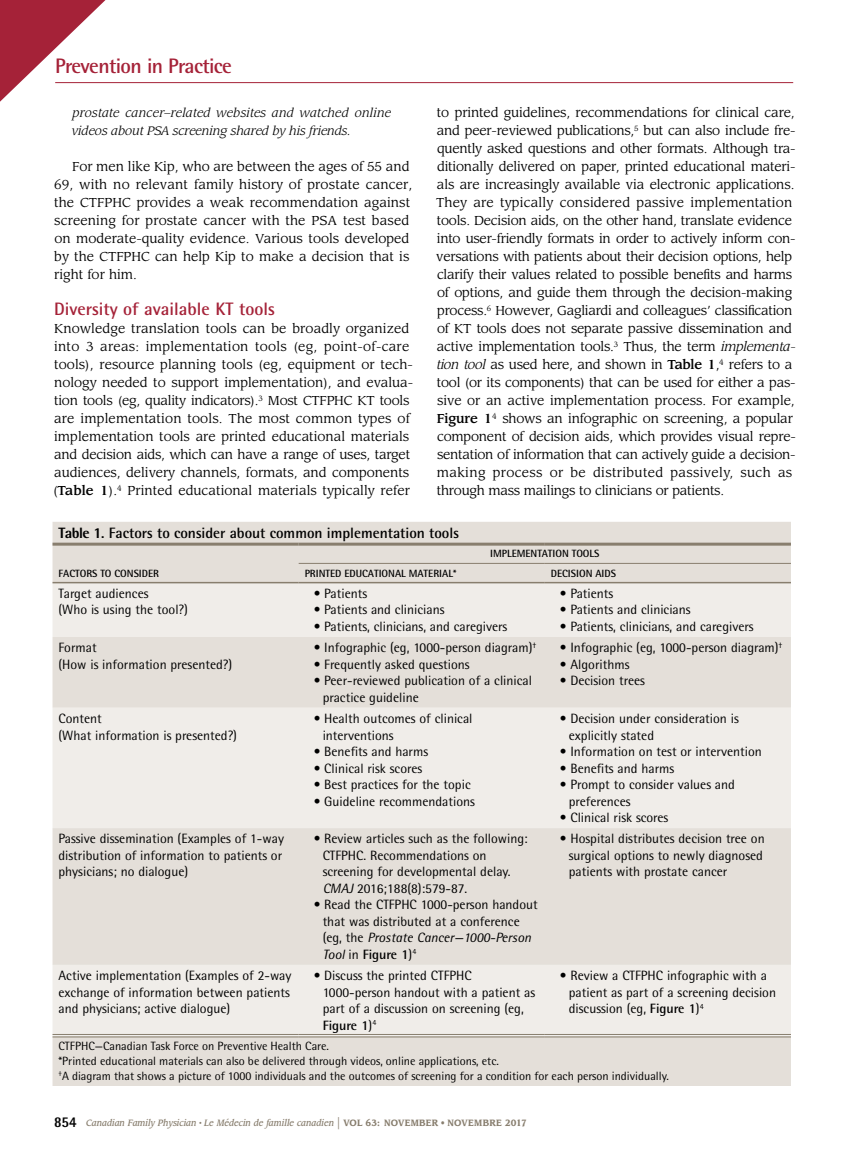
<style>
.page{position:relative;width:851px;height:1161px;background:#fff}
.page>*{position:absolute;margin:0;border:0;box-sizing:border-box;transform-origin:0 0}
.t1{font:700 21px "Rotis Semi Sans Std";letter-spacing:-.03em;color:#a52238}
.t2{font:700 18px "Rotis Semi Sans Std";color:#a52238}
.t3{font:700 15px "Rotis Semi Sans Std";color:#000}
.t4{font:13.5px/16.5px "Rotis Semi Sans Std";color:#000}
.t5{font:12.75px/18px "Leawood Std";letter-spacing:-.01em;color:#000}
.t6{font:12px/15px "Rotis Semi Sans Std";color:#000}
.t7{font:italic 12px/18px "Leawood Std";letter-spacing:.02em;color:#000}
.t8{font:700 10.5px "Rotis Semi Sans Std";color:#000}
.t9{font:italic 500 9px "Leawood Std";color:#887e6e;scale:.9 1}
.s1{font-weight:500}
.s2{font-style:italic}
.s3{font-weight:800}
.s4{font-weight:700}
.s5{font-family:"Rotis Semi Sans Std";font-weight:800;font-style:normal;font-size:15px;color:#000}
.s6{font-weight:400;font-style:normal;font-size:15px}
.s7{font-weight:700;font-style:normal}
.s8{font-weight:400;font-style:normal}
</style>
<div class="page">
<hr style="left:55px;top:82px;width:738px;height:1px;background:#a52238">
<svg style="left:0;top:0;width:127px;height:102px"></svg>
<div style="left:52px;top:522px;width:738px;height:564px;background:#e4dfd9"></div>
<svg style="left:52px;top:583px;width:738px;height:453px;background:#eae6e1"></svg>
<hr style="left:298px;top:543px;width:246px;height:3px;background:#887e6e">
<hr style="left:544px;top:543px;width:246px;height:3px;background:#887e6e">
<hr style="left:52px;top:543px;width:246px;height:3px;background:#887e6e">
<hr style="left:52px;top:582px;width:246px;height:1px;background:#887e6e">
<hr style="left:298px;top:563px;width:246px;height:1px;background:#887e6e">
<hr style="left:544px;top:563px;width:246px;height:1px;background:#887e6e">
<hr style="left:298px;top:582px;width:246px;height:1px;background:#887e6e">
<hr style="left:544px;top:582px;width:246px;height:1px;background:#887e6e">
<hr style="left:52px;top:1034px;width:246px;height:1px;background:#887e6e">
<hr style="left:52px;top:1037px;width:246px;height:1px;background:#887e6e">
<hr style="left:298px;top:1034px;width:246px;height:1px;background:#887e6e">
<hr style="left:298px;top:1037px;width:246px;height:1px;background:#887e6e">
<hr style="left:544px;top:1034px;width:246px;height:1px;background:#887e6e">
<hr style="left:544px;top:1037px;width:246px;height:1px;background:#887e6e">
<h1 class="t1" style="left:55px;top:53px;width:178px">Prevention in Practice</h1>
<p class="t7" style="left:72px;top:104px;width:320px">prostate cancer–related websites and watched online videos about PSA screening shared by his friends.</p>
<p class="t5" style="left:54px;top:158px;width:359px;text-indent:18px">For men like Kip, who are between the ages of 55 and 69, with no relevant family history of prostate cancer, the CTFPHC provides a weak recommendation against screening for prostate cancer with the PSA test based on moderate-quality evidence. Various tools developed by the CTFPHC can help Kip to make a decision that is right for him.</p>
<h2 class="t2" style="left:54px;top:298px;width:222px">Diversity of available KT tools</h2>
<p class="t5" style="left:53px;top:320px;width:361px">Knowledge translation tools can be broadly organized into 3 areas: implementation tools (eg, point-of-care tools), resource planning tools (eg, equipment or tech&shy;nology needed to support implementation), and evalua&shy;tion tools (eg, quality indicators).<sup>3</sup> Most CTFPHC KT tools are implementation tools. The most common types of implementation tools are printed educational materials and decision aids, which can have a range of uses, target audiences, delivery channels, formats, and components (<span class="s1">Table 1</span>).<sup>4</sup> Printed educational materials typically refer</p>
<p class="t5" style="left:436px;top:104px;width:361px">to printed guidelines, recommendations for clinical care, and peer-reviewed publications,<sup>5</sup> but can also include fre&shy;quently asked questions and other formats. Although tra&shy;ditionally delivered on paper, printed educational materi&shy;als are increasingly available via electronic applications.<br>They are typically considered passive implementation tools. Decision aids, on the other hand, translate evidence into user-friendly formats in order to actively inform con&shy;versations with patients about their decision options, help clarify their values related to possible benefits and harms of options, and guide them through the decision-making process.<sup>6</sup> However, Gagliardi and colleagues’ classification of KT tools does not separate passive dissemination and active implementation tools.<sup>3</sup> Thus, the term <span class="s2">implementa&shy;tion tool</span> as used here, and shown in <span class="s1">Table 1</span>,<sup>4</sup> refers to a tool (or its components) that can be used for either a pas&shy;sive or an active implementation process. For example, <span class="s1">Figure 1</span><sup>4</sup> shows an infographic on screening, a popular component of decision aids, which provides visual repre&shy;sentation of information that can actively guide a decision&shy;making process or be distributed passively, such as through mass mailings to clinicians or patients.</p>
<p class="t3" style="left:58px;top:524px;width:402px"><span class="s3">Table 1</span>. Factors to consider about common implementation tools</p>
<p class="t8" style="left:58px;top:567px;width:7px">factors</p>
<p class="t8" style="left:100px;top:567px;width:21px">to cons</p>
<p class="t8" style="left:139px;top:567px;width:10px">ider</p>
<p class="t8" style="left:490px;top:547px;width:29px">implementat</p>
<p class="t8" style="left:552px;top:547px;width:47px">ion tools</p>
<p class="t8" style="left:304px;top:567px;width:21px">Printed</p>
<p class="t8" style="left:344px;top:567px;width:45px">Educationa</p>
<p class="t8" style="left:401px;top:567px;width:23px">l Mater</p>
<p class="t8" style="left:439px;top:567px;width:19px">ial*</p>
<p class="t8" style="left:550px;top:567px;width:60px">Decision Aids</p>
<p class="t4" style="left:58px;top:585px;width:131px">Target audiences<br>(Who is using the tool?)</p>
<p class="t4" style="left:314px;top:585px;width:55px">• Patients</p>
<p class="t4" style="left:314px;top:602px;width:132px">• Patients and clinicians</p>
<p class="t4" style="left:314px;top:618px;width:195px">• Patients, clinicians, and caregivers</p>
<p class="t4" style="left:58px;top:639px;width:175px">Format<br>(How is information presented?)</p>
<p class="t4" style="left:314px;top:639px;width:224px">• Infographic (eg, 1000-person diagram)<sup>†</sup></p>
<p class="t4" style="left:314px;top:656px;width:157px">• Frequently asked questions</p>
<p class="t4" style="left:323px;top:672px;width:211px;text-indent:-9px">• Peer-reviewed publication of a clinical practice guideline</p>
<p class="t4" style="left:59px;top:710px;width:180px">Content<br>(What information is presented?)</p>
<p class="t4" style="left:323px;top:710px;width:151px;text-indent:-9px">• Health outcomes of clinical interventions</p>
<p class="t4" style="left:314px;top:743px;width:116px">• Benefits and harms</p>
<p class="t4" style="left:314px;top:760px;width:110px">• Clinical risk scores</p>
<p class="t4" style="left:314px;top:776px;width:158px">• Best practices for the topic</p>
<p class="t4" style="left:314px;top:793px;width:163px">• Guideline recommendations</p>
<p class="t4" style="left:59px;top:830px;width:227px">Passive dissemination (Examples of 1-way distribution of information to patients or physicians; no dialogue)</p>
<p class="t4" style="left:323px;top:830px;width:206px;text-indent:-9px">• Review articles such as the following:<br>CTFPHC. Recommendations on screening for developmental delay.<br><span class="s2">CMAJ</span> 2016;188(8):579-87.</p>
<p class="t4" style="left:323px;top:896px;width:216px;text-indent:-9px">• Read the CTFPHC 1000-person handout that was distributed at a conference (eg, the <span class="s2">Prostate Cancer—1000-Person<br>Tool</span> in <span class="s4">Figure 1</span>)<sup>4</sup></p>
<p class="t4" style="left:559px;top:585px;width:55px">• Patients</p>
<p class="t4" style="left:559px;top:602px;width:132px">• Patients and clinicians</p>
<p class="t4" style="left:559px;top:618px;width:195px">• Patients, clinicians, and caregivers</p>
<p class="t4" style="left:560px;top:639px;width:224px">• Infographic (eg, 1000-person diagram)<sup>†</sup></p>
<p class="t4" style="left:560px;top:656px;width:71px">• Algorithms</p>
<p class="t4" style="left:560px;top:672px;width:87px">• Decision trees</p>
<p class="t4" style="left:569px;top:710px;width:171px;text-indent:-9px">• Decision under consideration is explicitly stated</p>
<p class="t4" style="left:560px;top:743px;width:203px">• Information on test or intervention</p>
<p class="t4" style="left:560px;top:760px;width:116px">• Benefits and harms</p>
<p class="t4" style="left:569px;top:776px;width:168px;text-indent:-9px">• Prompt to consider values and preferences</p>
<p class="t4" style="left:560px;top:809px;width:110px">• Clinical risk scores</p>
<p class="t4" style="left:569px;top:830px;width:197px;text-indent:-9px">• Hospital distributes decision tree on surgical options to newly diagnosed patients with prostate cancer</p>
<p class="t4" style="left:59px;top:967px;width:234px;text-align:justify">Active implementation (Examples of 2-way exchange of information between patients and physicians; active dialogue)</p>
<p class="t4" style="left:323px;top:967px;width:214px;text-indent:-9px">• Discuss the printed CTFPHC<br>1000-person handout with a patient as part of a discussion on screening (eg,<br><span class="s4">Figure 1</span>)<sup>4</sup></p>
<p class="t4" style="left:569px;top:967px;width:209px;text-indent:-9px">• Review a CTFPHC infographic with a patient as part of a screening decision discussion (eg, <span class="s4">Figure 1</span>)<sup>4</sup></p>
<p class="t6" style="left:58px;top:1038px;width:611px">CTFPHC—Canadian Task Force on Preventive Health Care.<br>*Printed educational materials can also be delivered through videos, online applications, etc.<br><sup>†</sup>A diagram that shows a picture of 1000 individuals and the outcomes of screening for a condition for each person individually.</p>
<p class="t9" style="left:54px;top:1118px;width:527px"><span class="s5">854</span> Canadian Family Physician <sup>•</sup> Le Médecin de famille canadien <span class="s6">|</span> <span class="s7">VOL 63: NOVEMBER</span> <span class="s8">•</span> <span class="s7">NOVEMBRE 2017</span></p>
</div>
